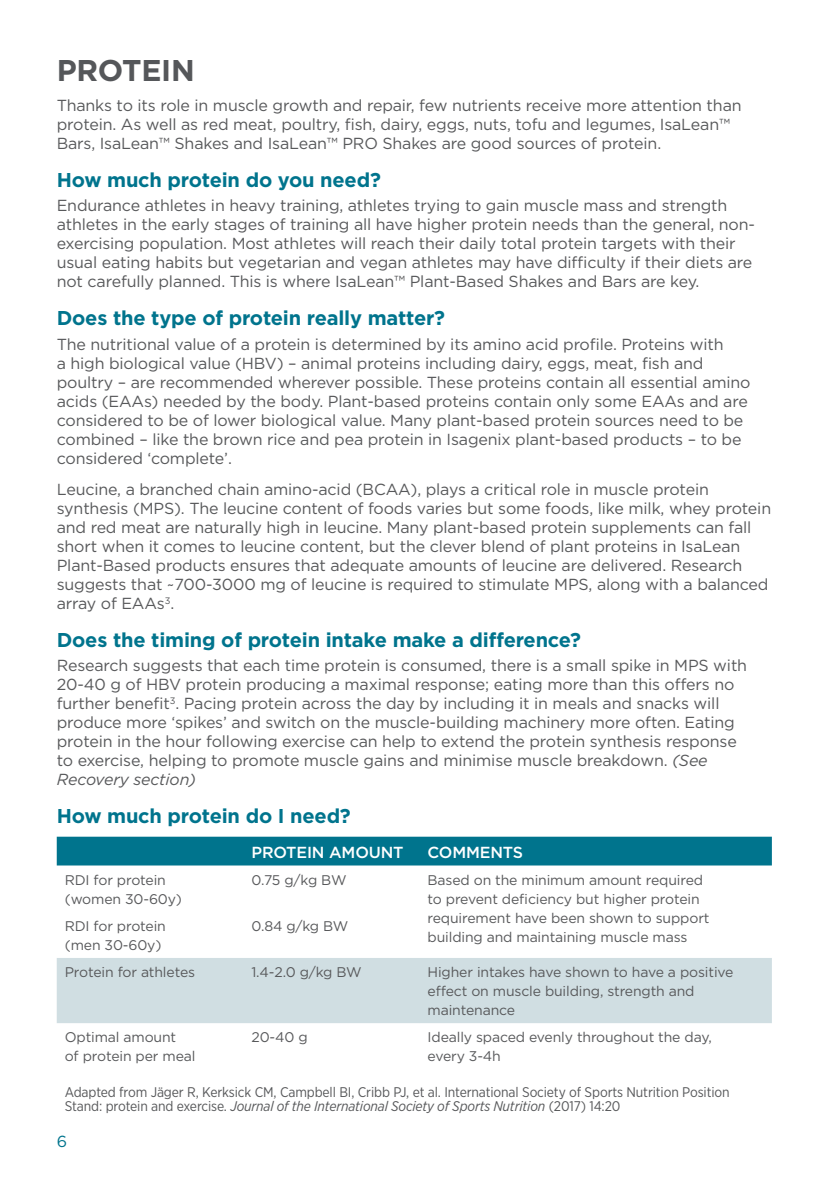
<style>
.page{position:relative;width:840px;height:1191px;background:#fff}
.page>*{position:absolute;margin:0;border:0;box-sizing:border-box;transform-origin:0 0}
.t1{font:700 30px "Gotham";letter-spacing:-.01em;color:#55575a}
.t2{font:700 20px "Gotham";letter-spacing:-.01em;color:#00748d}
.t3{font:16px/19px "Gotham";letter-spacing:-.01em;color:#58595b}
.t4{font:500 16px "Gotham";letter-spacing:-.01em;color:#fff}
.t5{font:16px "Gotham";color:#00748d}
.t6{font:14px/19px "Gotham";letter-spacing:-.01em;color:#58595b}
.t7{font:14px/14px "Gotham Narrow";letter-spacing:-.01em;color:#58595b}
.s1{font-style:italic}
</style>
<div class="page">
<div style="left:57px;top:836px;width:714px;height:29px;background:#00748d"></div>
<div style="left:57px;top:958px;width:714px;height:65px;background:#d0dee2"></div>
<h1 class="t1" style="left:57px;top:50px;width:139px">PROTEIN</h1>
<p class="t3" style="left:57px;top:96px;width:686px">Thanks to its role in muscle growth and repair, few nutrients receive more attention than protein. As well as red meat, poultry, fish, dairy, eggs, nuts, tofu and legumes, IsaLean™<br>Bars, IsaLean™ Shakes and IsaLean™ PRO Shakes are good sources of protein.</p>
<p class="t2" style="left:57px;top:166px;width:325px">How much protein do you need?</p>
<p class="t3" style="left:57px;top:196px;width:699px">Endurance athletes in heavy training, athletes trying to gain muscle mass and strength athletes in the early stages of training all have higher protein needs than the general, non&shy;exercising population. Most athletes will reach their daily total protein targets with their usual eating habits but vegetarian and vegan athletes may have difficulty if their diets are not carefully planned. This is where IsaLean™ Plant-Based Shakes and Bars are key.</p>
<p class="t2" style="left:57px;top:305px;width:389px">Does the type of protein really matter?</p>
<p class="t3" style="left:57px;top:334px;width:695px">The nutritional value of a protein is determined by its amino acid profile. Proteins with<br>a high biological value (HBV) – animal proteins including dairy, eggs, meat, fish and poultry – are recommended wherever possible. These proteins contain all essential amino acids (EAAs) needed by the body. Plant-based proteins contain only some EAAs and are considered to be of lower biological value. Many plant-based protein sources need to be combined – like the brown rice and pea protein in Isagenix plant-based products – to be considered ‘complete’.</p>
<p class="t3" style="left:57px;top:479px;width:715px">Leucine, a branched chain amino-acid (BCAA), plays a critical role in muscle protein synthesis (MPS). The leucine content of foods varies but some foods, like milk, whey protein and red meat are naturally high in leucine. Many plant-based protein supplements can fall short when it comes to leucine content, but the clever blend of plant proteins in IsaLean Plant-Based products ensures that adequate amounts of leucine are delivered. Research suggests that ~700-3000 mg of leucine is required to stimulate MPS, along with a balanced array of EAAs<sup>3</sup>.</p>
<p class="t2" style="left:57px;top:626px;width:525px">Does the timing of protein intake make a difference?</p>
<p class="t3" style="left:57px;top:656px;width:691px">Research suggests that each time protein is consumed, there is a small spike in MPS with 20-40 g of HBV protein producing a maximal response; eating more than this offers no further benefit<sup>3</sup>. Pacing protein across the day by including it in meals and snacks will produce more ‘spikes’ and switch on the muscle-building machinery more often. Eating protein in the hour following exercise can help to extend the protein synthesis response to exercise, helping to promote muscle gains and minimise muscle breakdown. <span class="s1">(See Recovery section)</span></p>
<p class="t2" style="left:57px;top:802px;width:295px">How much protein do I need?</p>
<p class="t4" style="left:251px;top:841px;width:154px">PROTEIN AMOUNT</p>
<p class="t4" style="left:427px;top:841px;width:97px">COMMENTS</p>
<p class="t6" style="left:65px;top:870px;width:119px">RDI for protein (women 30-60y)</p>
<p class="t6" style="left:251px;top:870px;width:97px">0.75 g/kg BW</p>
<p class="t6" style="left:427px;top:870px;width:283px">Based on the minimum amount required to prevent deficiency but higher protein requirement have been shown to support building and maintaining muscle mass</p>
<p class="t6" style="left:65px;top:916px;width:103px">RDI for protein (men 30-60y)</p>
<p class="t6" style="left:251px;top:916px;width:98px">0.84 g/kg BW</p>
<p class="t6" style="left:65px;top:962px;width:132px">Protein for athletes</p>
<p class="t6" style="left:251px;top:962px;width:112px">1.4-2.0 g/kg BW</p>
<p class="t6" style="left:427px;top:962px;width:307px">Higher intakes have shown to have a positive effect on muscle building, strength and maintenance</p>
<p class="t6" style="left:65px;top:1027px;width:132px">Optimal amount<br>of protein per meal</p>
<p class="t6" style="left:251px;top:1027px;width:58px">20-40 g</p>
<p class="t6" style="left:427px;top:1027px;width:285px">Ideally spaced evenly throughout the day, every 3-4h</p>
<p class="t7" style="left:65px;top:1084px;width:666px">Adapted from Jäger R, Kerksick CM, Campbell BI, Cribb PJ, et al. International Society of Sports Nutrition Position<br>Stand: protein and exercise. <span class="s1">Journal of the International Society of Sports Nutrition</span> (2017) 14:20</p>
<p class="t5" style="left:57px;top:1131px;width:12px">6</p>
</div>
